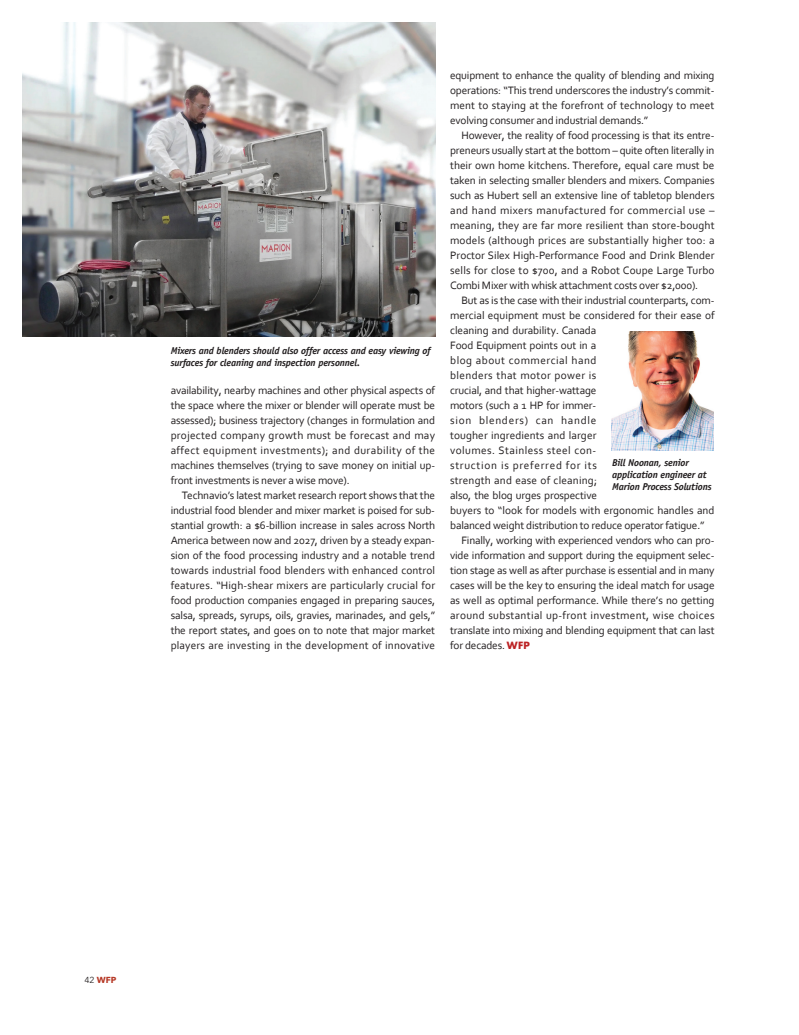
<style>
.page{position:relative;width:799px;height:1035px;background:#fff}
.page>*{position:absolute;margin:0;border:0;box-sizing:border-box;transform-origin:0 0}
.t1{font:11.25px/15px "Corbel";letter-spacing:-.01em;color:#231f20;text-align:justify}
.t2{font:italic 700 10px/12px "Officina Sans";letter-spacing:-.015em;color:#231f20}
.t3{font:700 8.75px "Avenir Next";color:#b63825}
.s1{font-family:"Futura";font-weight:700;font-size:9.75px;color:#bc2325}
.s2{font-weight:400;color:#231f20}
</style>
<div class="page">
<img style="left:611px;top:332px;width:103px;height:119px">
<img style="left:22px;top:22px;width:413px;height:315px">
<div style="left:393px;top:7px;width:13px;height:13px;border:1px solid #fff;border-radius:50%"></div>
<div style="left:7px;top:511px;width:13px;height:13px;border:1px solid #fff;border-radius:50%"></div>
<div style="left:778px;top:511px;width:14px;height:13px;border:1px solid #fff;border-radius:50%"></div>
<p class="t2" style="left:171px;top:345px;width:261px">Mixers and blenders should also offer access and easy viewing of surfaces for cleaning and inspection personnel.</p>
<p class="t1" style="left:171px;top:382px;width:266px">availability, nearby machines and other physical aspects of the space where the mixer or blender will operate must be assessed); business trajectory (changes in formulation and projected company growth must be forecast and may affect equipment investments); and durability of the machines themselves (trying to save money on initial up‐ front investments is never a wise move).</p>
<p class="t1" style="left:171px;top:487px;width:266px;text-indent:11px">Technavio’s latest market research report shows that the industrial food blender and mixer market is poised for sub‐ stantial growth: a $6‐billion increase in sales across North America between now and 2027, driven by a steady expan‐ sion of the food processing industry and a notable trend towards industrial food blenders with enhanced control features. “High‐shear mixers are particularly crucial for food production companies engaged in preparing sauces, salsa, spreads, syrups, oils, gravies, marinades, and gels,” the report states, and goes on to note that major market players are investing in the development of innovative</p>
<p class="t1" style="left:450px;top:67px;width:266px">equipment to enhance the quality of blending and mixing operations: “This trend underscores the industry’s commit‐ ment to staying at the forefront of technology to meet evolving consumer and industrial demands.”</p>
<p class="t1" style="left:450px;top:127px;width:266px;text-indent:11px">However, the reality of food processing is that its entre‐ preneurs usually start at the bottom – quite often literally in their own home kitchens. Therefore, equal care must be taken in selecting smaller blenders and mixers. Companies such as Hubert sell an extensive line of tabletop blenders and hand mixers manufactured for commercial use – meaning, they are far more resilient than store‐bought models (although prices are substantially higher too: a Proctor Silex High‐Performance Food and Drink Blender sells for close to $700, and a Robot Coupe Large Turbo Combi Mixer with whisk attachment costs over $2,000).</p>
<p class="t1" style="left:450px;top:292px;width:266px;text-align:left;text-indent:11px">But as is the case with their industrial counterparts, com‐ mercial equipment must be considered for their ease of cleaning and durability. Canada<br>Food Equipment points out in a<br>blog about commercial hand<br>blenders that motor power is<br>crucial, and that higher‐wattage<br>motors (such a 1 HP for immer‐<br>sion blenders) can handle<br>tougher ingredients and larger<br>volumes. Stainless steel con‐<br>struction is preferred for its<br>strength and ease of cleaning;<br>also, the blog urges prospective<br>buyers to “look for models with ergonomic handles and balanced weight distribution to reduce operator fatigue.”</p>
<p class="t1" style="left:450px;top:532px;width:266px;text-indent:11px">Finally, working with experienced vendors who can pro‐ vide information and support during the equipment selec‐ tion stage as well as after purchase is essential and in many cases will be the key to ensuring the ideal match for usage as well as optimal performance. While there’s no getting around substantial up‐front investment, wise choices translate into mixing and blending equipment that can last for decades. <span class="s1">WFP</span></p>
<p class="t2" style="left:612px;top:457px;width:101px">Bill Noonan, senior application engineer at<br>Marion Process Solutions</p>
<p class="t3" style="left:84px;top:974px;width:33px"><span class="s2">42</span> WFP</p>
</div>
